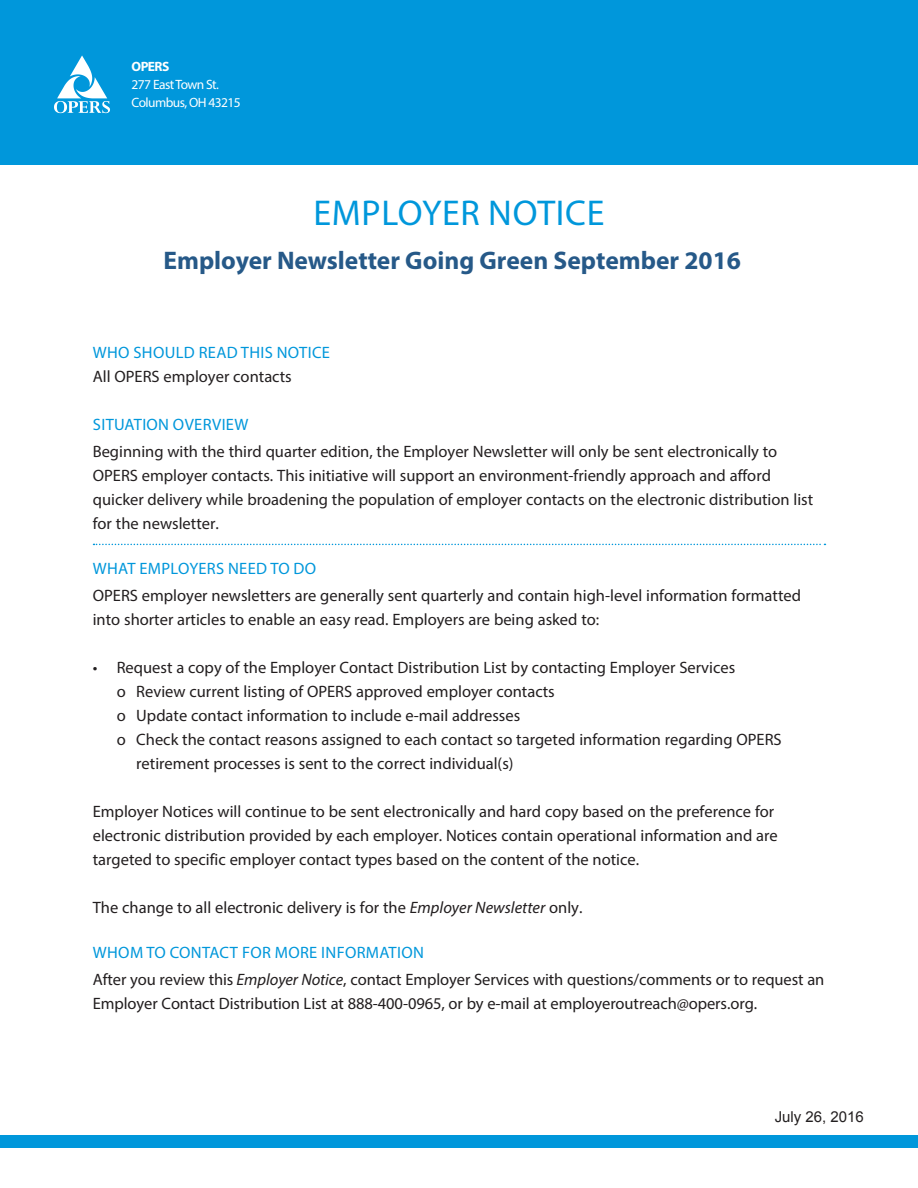
<style>
.page{position:relative;width:918px;height:1188px;background:#fff}
.page>*{position:absolute;margin:0;border:0;box-sizing:border-box;transform-origin:0 0}
.t1{font:36px "Myriad Pro";letter-spacing:.02em;color:#0097db}
.t2{font:700 25.5px "Myriad Pro";color:#265988}
.t3{font:16.5px/24px "Myriad Pro";color:#221e1f}
.t4{font:16.5px/24px "Myriad Pro";color:#231f20}
.t5{font:16.5px "Myriad Pro";letter-spacing:.02em;color:#0097db}
.t6{font:15px "Arial";color:#231f20}
.t7{font:13.5px "Myriad Pro";letter-spacing:-.04em;color:#fff}
.t8{font:700 13.5px "Myriad Pro";letter-spacing:-.04em;color:#fff}
.s1{font-style:italic}
</style>
<div class="page">
<div style="left:0;top:0;width:918px;height:164px;background:#0097db"></div>
<svg style="left:54px;top:55px;width:56px;height:58px"></svg>
<div style="left:0;top:1135px;width:918px;height:13px;background:#0097db"></div>
<svg style="left:94px;top:544px;width:731px;height:1px"></svg>
<p class="t8" style="left:132px;top:58px;width:39px">OPERS</p>
<p class="t7" style="left:132px;top:77px;width:89px">277 East Town St.</p>
<p class="t7" style="left:132px;top:95px;width:111px">Columbus, OH 43215</p>
<p class="t1" style="left:313px;top:190px;width:293px">EMPLOYER NOTICE</p>
<p class="t2" style="left:163px;top:244px;width:579px">Employer Newsletter Going Green September 2016</p>
<p class="t5" style="left:93px;top:342px;width:239px">WHO SHOULD READ THIS NOTICE</p>
<p class="t4" style="left:93px;top:364px;width:200px">All OPERS employer contacts</p>
<p class="t5" style="left:93px;top:414px;width:157px">SITUATION OVERVIEW</p>
<p class="t4" style="left:93px;top:439px;width:722px">Beginning with the third quarter edition, the Employer Newsletter will only be sent electronically to OPERS employer contacts. This initiative will support an environment-friendly approach and afford quicker delivery while broadening the population of employer contacts on the electronic distribution list for the newsletter.</p>
<p class="t5" style="left:93px;top:558px;width:225px">WHAT EMPLOYERS NEED TO DO</p>
<p class="t3" style="left:93px;top:583px;width:710px">OPERS employer newsletters are generally sent quarterly and contain high-level information formatted into shorter articles to enable an easy read. Employers are being asked to:</p>
<p class="t3" style="left:93px;top:655px;width:644px">• Request a copy of the Employer Contact Distribution List by contacting Employer Services</p>
<p class="t3" style="left:117px;top:679px;width:439px">o Review current listing of OPERS approved employer contacts</p>
<p class="t3" style="left:117px;top:703px;width:405px">o Update contact information to include e-mail addresses</p>
<p class="t3" style="left:136px;top:727px;width:647px;text-indent:-19px">o Check the contact reasons assigned to each contact so targeted information regarding OPERS retirement processes is sent to the correct individual(s)</p>
<p class="t3" style="left:93px;top:799px;width:687px">Employer Notices will continue to be sent electronically and hard copy based on the preference for electronic distribution provided by each employer. Notices contain operational information and are targeted to specific employer contact types based on the content of the notice.</p>
<p class="t3" style="left:93px;top:895px;width:491px">The change to all electronic delivery is for the <span class="s1">Employer Newsletter</span> only.</p>
<p class="t5" style="left:93px;top:942px;width:332px">WHOM TO CONTACT FOR MORE INFORMATION</p>
<p class="t3" style="left:93px;top:967px;width:733px">After you review this <span class="s1">Employer Notice</span>, contact Employer Services with questions/comments or to request an<br>Employer Contact Distribution List at 888-400-0965, or by e-mail at employeroutreach@opers.org.</p>
<p class="t6" style="left:775px;top:1107px;width:91px">July 26, 2016</p>
</div>
